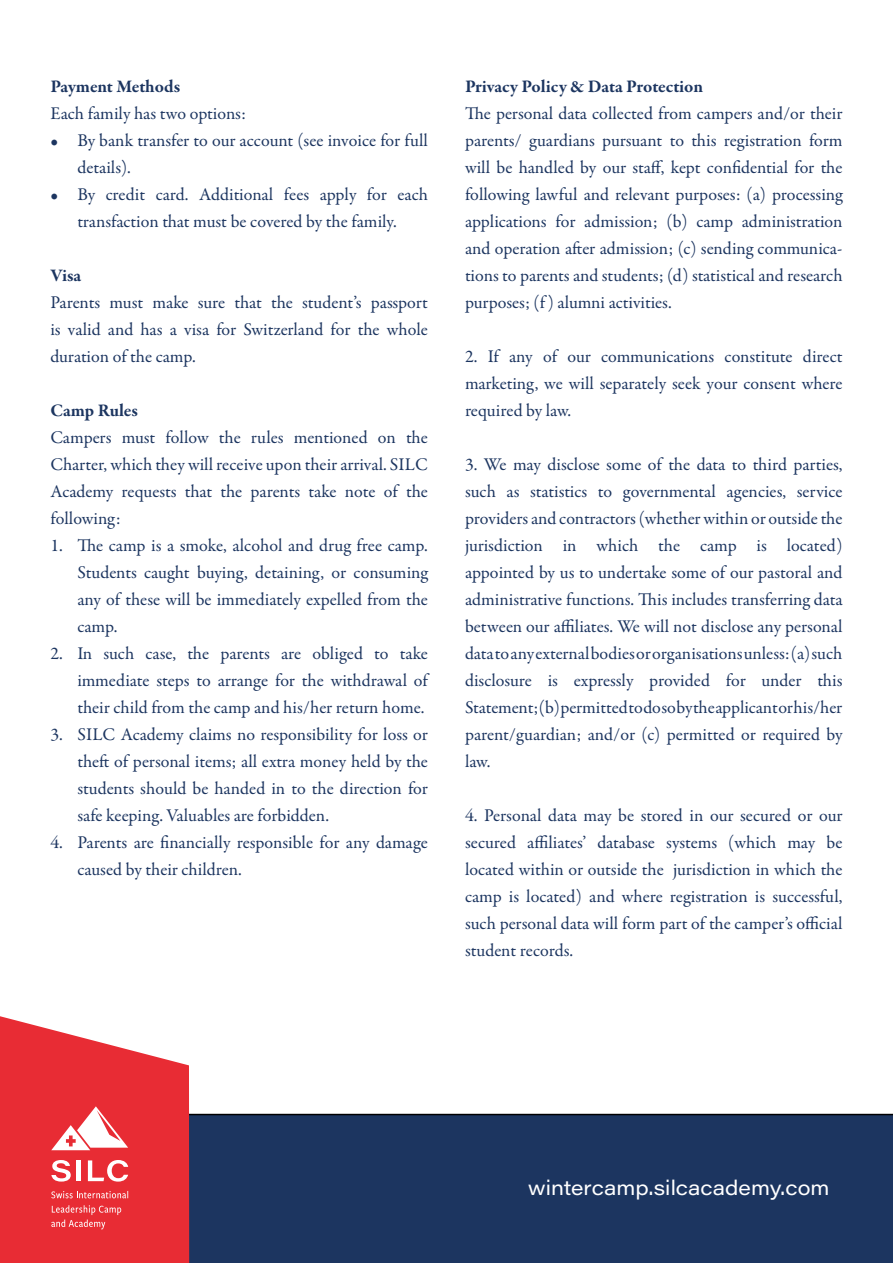
<style>
.page{position:relative;width:893px;height:1263px;background:#fff}
.page>*{position:absolute;margin:0;border:0;box-sizing:border-box;transform-origin:0 0}
.t1{font:20.4px "Acumin Pro Wide";color:#fff}
.t2{font:18px/27px "Garamond Premr Pro";color:#1c3560;text-align:justify}
.t3{font:700 18px "Garamond Premr Pro";color:#1c3560}
</style>
<div class="page">
<div style="left:189px;top:1114px;width:704px;height:149px;background:#1c3560"></div>
<svg style="left:0;top:1016px;width:189px;height:247px;background:#ea444b"></svg>
<svg style="left:51px;top:1106px;width:77px;height:44px"></svg>
<svg style="left:51px;top:1160px;width:20px;height:21px"></svg>
<div style="left:76px;top:1160px;width:5px;height:21px;background:#fff"></div>
<svg style="left:88px;top:1160px;width:40px;height:21px"></svg>
<svg style="left:51px;top:1191px;width:77px;height:7px"></svg>
<svg style="left:51px;top:1205px;width:70px;height:24px;background:#eb4c52"></svg>
<p class="t3" style="left:50px;top:76px;width:131px">Payment Methods</p>
<p class="t2" style="left:50px;top:101px;width:197px">Each family has two options:</p>
<p class="t2" style="left:77px;top:128px;width:352px;text-indent:-27px">• By bank transfer to our account (see invoice for full details).</p>
<p class="t2" style="left:50px;top:182px;width:379px;text-align:center">• By credit card. Additional fees apply for each transfaction that must be covered by the family.</p>
<p class="t3" style="left:50px;top:265px;width:32px">Visa</p>
<p class="t2" style="left:50px;top:290px;width:379px">Parents must make sure that the student’s passport is valid and has a visa for Switzerland for the whole duration of the camp.</p>
<p class="t3" style="left:50px;top:400px;width:89px">Camp Rules</p>
<p class="t2" style="left:50px;top:425px;width:379px">Campers must follow the rules mentioned on the Charter, which they will receive upon their arrival. SILC Academy requests that the parents take note of the following:</p>
<p class="t2" style="left:77px;top:533px;width:352px;text-indent:-27px">1. The camp is a smoke, alcohol and drug free camp.<br>Students caught buying, detaining, or consuming any of these will be immediately expelled from the camp.</p>
<p class="t2" style="left:77px;top:641px;width:352px;text-indent:-27px">2. In such case, the parents are obliged to take immediate steps to arrange for the withdrawal of their child from the camp and his/her return home.</p>
<p class="t2" style="left:77px;top:722px;width:352px;text-indent:-27px">3. SILC Academy claims no responsibility for loss or theft of personal items; all extra money held by the students should be handed in to the direction for safe keeping. Valuables are forbidden.</p>
<p class="t2" style="left:77px;top:830px;width:352px;text-indent:-27px">4. Parents are financially responsible for any damage caused by their children.</p>
<p class="t3" style="left:465px;top:75px;width:240px">Privacy Policy &amp; Data Protection</p>
<p class="t2" style="left:465px;top:100px;width:379px">The personal data collected from campers and/or their parents/ guardians pursuant to this registration form will be handled by our staff, kept confidential for the following lawful and relevant purposes: (a) processing applications for admission; (b) camp administration and operation after admission; (c) sending communica&shy;tions to parents and students; (d) statistical and research purposes; (f ) alumni activities.</p>
<p class="t2" style="left:465px;top:343px;width:379px">2. If any of our communications constitute direct marketing, we will separately seek your consent where required by law.</p>
<p class="t2" style="left:465px;top:451px;width:379px">3. We may disclose some of the data to third parties, such as statistics to governmental agencies, service providers and contractors (whether within or outside the jurisdiction in which the camp is located) appointed by us to undertake some of our pastoral and administrative functions. This includes transferring data between our affiliates. We will not disclose any personal data to any external bodies or organisations unless: (a) such disclosure is expressly provided for under this Statement; (b) permitted to do so by the applicant or his/her parent/guardian; and/or (c) permitted or required by law.</p>
<p class="t2" style="left:465px;top:802px;width:379px">4. Personal data may be stored in our secured or our secured affiliates’ database systems (which may be located within or outside the jurisdiction in which the camp is located) and where registration is successful, such personal data will form part of the camper’s official student records.</p>
<p class="t1" style="left:528px;top:1173px;width:303px">wintercamp.silcacademy.com</p>
</div>
